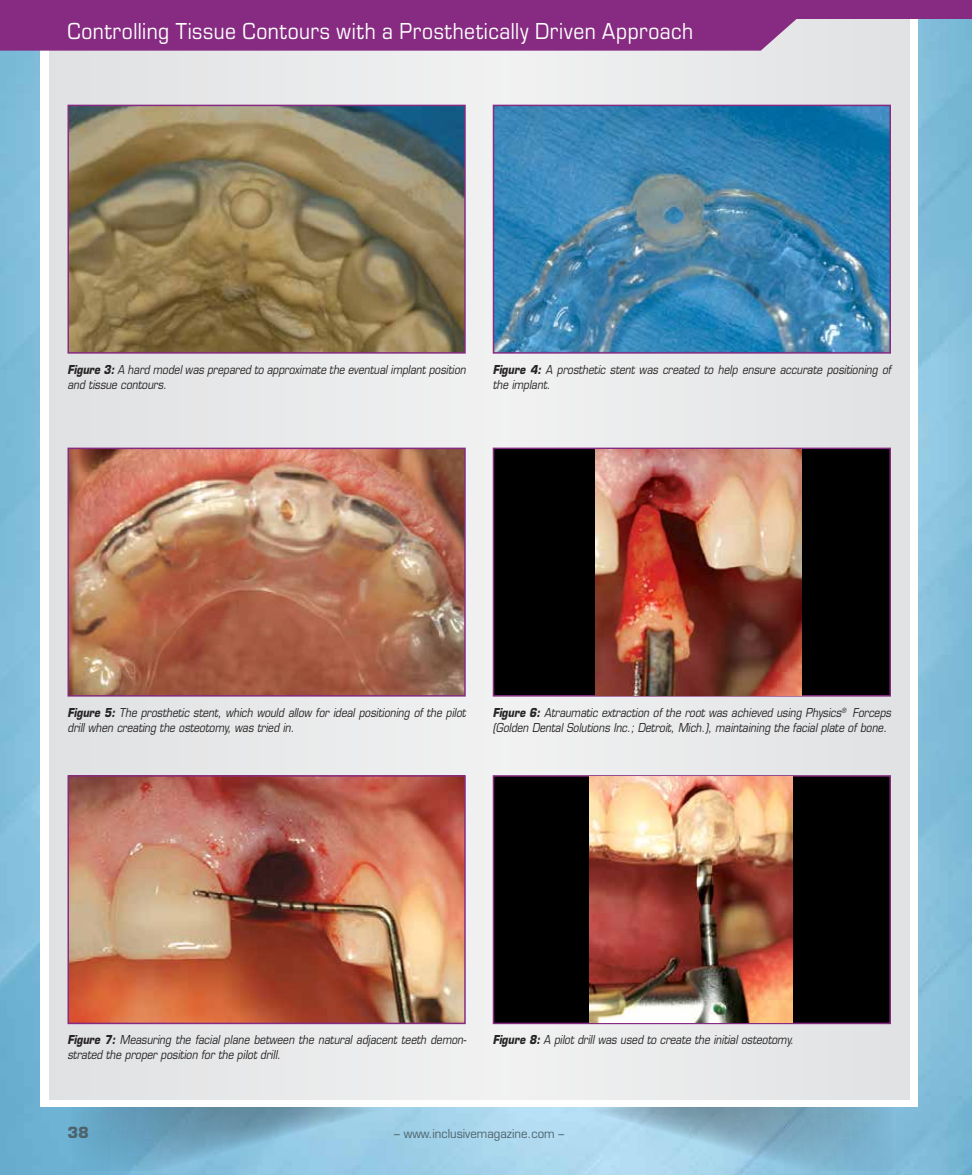
<style>
.page{position:relative;width:972px;height:1175px;background:#fff}
.page>*{position:absolute;margin:0;border:0;box-sizing:border-box;transform-origin:0 0}
.t1{font:24px "Eurostile";letter-spacing:.03em;color:#fff;scale:.9 1}
.t2{font:700 15px "Eurostile LT Std";color:#4c636b}
.t3{font:italic 12px/15px "Eurostile LT Std";color:#262324;scale:.85 1}
.t4{font:12px "Eurostile LT Std";color:#4c636b;scale:.95 1}
.s1{font-weight:700}
</style>
<div class="page">
<img style="left:0;top:19px;width:972px;height:1155px">
<svg style="left:66px;top:1107px;width:315px;height:63px;background:#7ab0cb"></svg>
<svg style="left:584px;top:1107px;width:314px;height:63px;background:#8fbcd3"></svg>
<div style="left:41px;top:0;width:877px;height:1107px;background:#fff"></div>
<div style="left:49px;top:0;width:860px;height:1099px;background:#e8e9ea"></div>
<img style="left:71px;top:778px;width:392px;height:243px">
<div style="left:68px;top:775px;width:398px;height:249px;border:2px solid #862b81"></div>
<div style="left:493px;top:775px;width:398px;height:249px;background:#000;border:2px solid #862b81"></div>
<img style="left:589px;top:776px;width:204px;height:246px">
<img style="left:71px;top:450px;width:392px;height:243px">
<div style="left:68px;top:447px;width:398px;height:249px;border:2px solid #862b81"></div>
<div style="left:493px;top:447px;width:398px;height:249px;background:#000;border:2px solid #862b81"></div>
<img style="left:595px;top:449px;width:207px;height:246px">
<img style="left:71px;top:108px;width:392px;height:242px">
<div style="left:68px;top:105px;width:398px;height:248px;border:2px solid #862b81"></div>
<img style="left:496px;top:108px;width:392px;height:242px">
<div style="left:493px;top:105px;width:398px;height:248px;border:2px solid #862b81"></div>
<div style="left:0;top:19px;width:797px;height:32px;background:#862b81"></div>
<div style="left:0;top:0;width:972px;height:19px;background:#862b81"></div>
<h1 class="t1" style="left:68px;top:18px;width:697px">Controlling Tissue Contours with a Prosthetically Driven Approach</h1>
<p class="t3" style="left:68px;top:362px;width:470px"><span class="s1">Figure 3:</span> A hard model was prepared to approximate the eventual implant position and tissue contours.</p>
<p class="t3" style="left:493px;top:362px;width:470px"><span class="s1">Figure 4:</span> A prosthetic stent was created to help ensure accurate positioning of the implant.</p>
<p class="t3" style="left:68px;top:705px;width:470px"><span class="s1">Figure 5:</span> The prosthetic stent, which would allow for ideal positioning of the pilot drill when creating the osteotomy, was tried in.</p>
<p class="t3" style="left:493px;top:705px;width:470px"><span class="s1">Figure 6:</span> Atraumatic extraction of the root was achieved using Physics<sup>®</sup> Forceps (Golden Dental Solutions Inc.; Detroit, Mich.), maintaining the facial plate of bone.</p>
<p class="t3" style="left:68px;top:1032px;width:471px"><span class="s1">Figure 7:</span> Measuring the facial plane between the natural adjacent teeth demon&shy;strated the proper position for the pilot drill.</p>
<p class="t3" style="left:493px;top:1032px;width:356px"><span class="s1">Figure 8:</span> A pilot drill was used to create the initial osteotomy.</p>
<p class="t2" style="left:68px;top:1123px;width:23px">38</p>
<p class="t4" style="left:394px;top:1126px;width:181px">– www.inclusivemagazine.com –</p>
</div>
